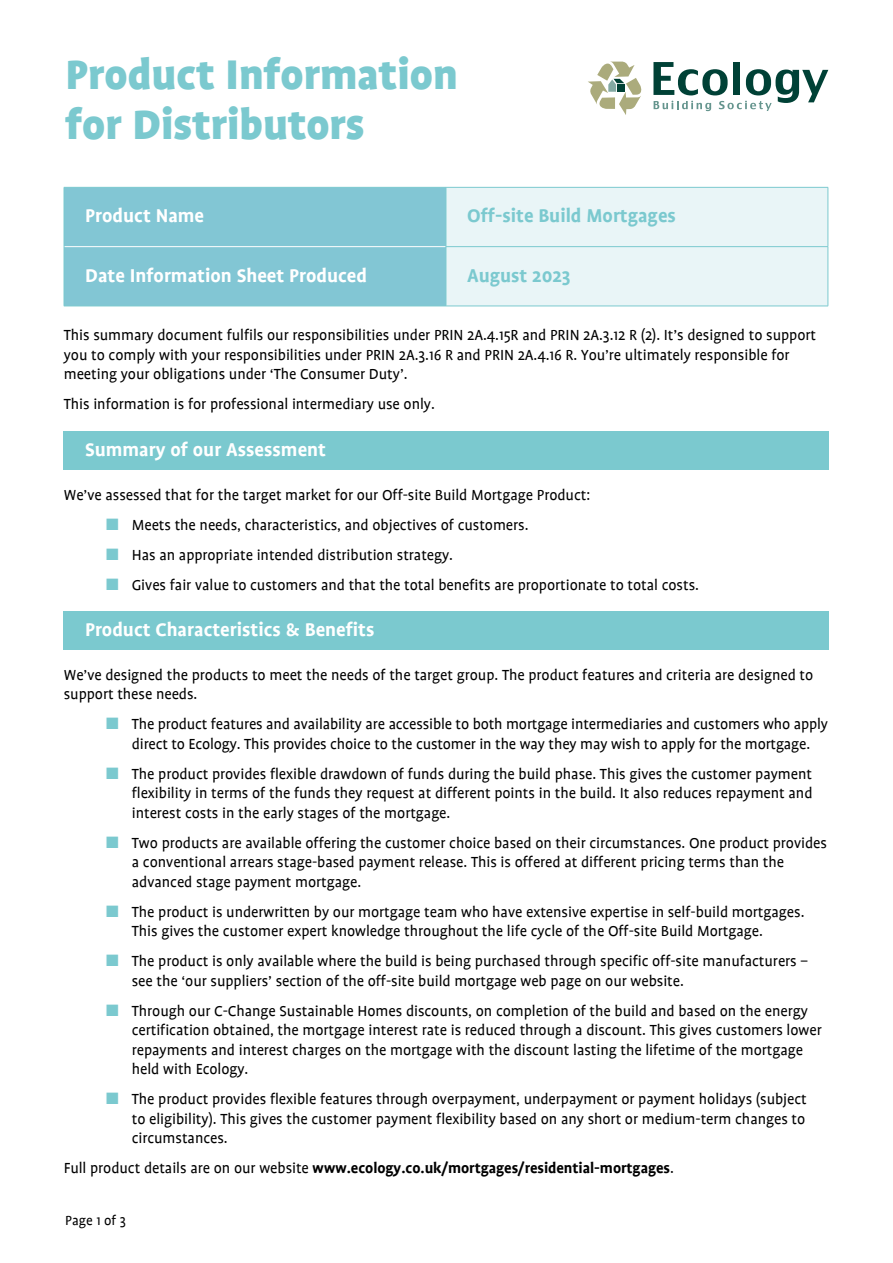
<style>
.page{position:relative;width:893px;height:1263px;background:#fff}
.page>*{position:absolute;margin:0;border:0;box-sizing:border-box;transform-origin:0 0}
.t1{font:900 46.8px/50.4px "Profile";color:#7bc9cf}
.t2{font:700 21px "Profile";color:#fff}
.t3{font:700 21px "Profile";color:#7bc9cf}
.t4{font:16.5px/19.5px "Profile";letter-spacing:-.005em;color:#000}
.t5{font:700 16.5px "Profile";letter-spacing:-.005em;color:#000}
.t6{font:15px "Profile";color:#000}
.s1{color:#7bc9cf}
.s2{font-weight:400}
</style>
<div class="page">
<svg style="left:653px;top:62px;width:175px;height:49px"></svg>
<svg style="left:588px;top:61px;width:54px;height:54px"></svg>
<div style="left:65px;top:188px;width:381px;height:118px;background:#82c6d4"></div>
<div style="left:447px;top:188px;width:381px;height:118px;background:#e9f5f7"></div>
<hr style="left:64px;top:246px;width:382px;height:1px;background:#fff">
<hr style="left:64px;top:187px;width:382px;height:1px;background:#7bc9cf">
<hr style="left:64px;top:188px;width:1px;height:59px;background:#7bc9cf">
<hr style="left:446px;top:187px;width:382px;height:1px;background:#7bc9cf">
<hr style="left:446px;top:188px;width:1px;height:58px;background:#7bc9cf">
<hr style="left:828px;top:188px;width:1px;height:58px;background:#7bc9cf">
<hr style="left:64px;top:247px;width:1px;height:59px;background:#7bc9cf">
<hr style="left:446px;top:247px;width:1px;height:59px;background:#7bc9cf">
<hr style="left:828px;top:247px;width:1px;height:59px;background:#7bc9cf">
<hr style="left:64px;top:306px;width:382px;height:1px;background:#7bc9cf">
<hr style="left:446px;top:306px;width:382px;height:1px;background:#7bc9cf">
<hr style="left:446px;top:246px;width:382px;height:1px;background:#7bc9cf">
<div style="left:64px;top:431px;width:765px;height:38px;background:#7bc9cf"></div>
<div style="left:64px;top:611px;width:765px;height:38px;background:#7bc9cf"></div>
<h1 class="t1" style="left:66px;top:48px;width:394px">Product Information for Distributors</h1>
<p class="t2" style="left:85px;top:205px;width:120px">Product Name</p>
<p class="t3" style="left:467px;top:205px;width:210px">Off-site Build Mortgages</p>
<p class="t2" style="left:85px;top:264px;width:283px">Date Information Sheet Produced</p>
<p class="t3" style="left:467px;top:264px;width:105px">August 2023</p>
<p class="t4" style="left:64px;top:326px;width:754px">This summary document fulfils our responsibilities under PRIN 2A.4.15R and PRIN 2A.3.12 R (2). It’s designed to support you to comply with your responsibilities under PRIN 2A.3.16 R and PRIN 2A.4.16 R. You’re ultimately responsible for meeting your obligations under ‘The Consumer Duty’.</p>
<p class="t4" style="left:64px;top:395px;width:373px">This information is for professional intermediary use only.</p>
<p class="t2" style="left:85px;top:438px;width:243px">Summary of our Assessment</p>
<p class="t4" style="left:64px;top:485px;width:528px">We’ve assessed that for the target market for our Off-site Build Mortgage Product:</p>
<p class="t4" style="left:106px;top:515px;width:424px"><span class="s1">■</span> Meets the needs, characteristics, and objectives of customers.</p>
<p class="t4" style="left:106px;top:545px;width:348px"><span class="s1">■</span> Has an appropriate intended distribution strategy.</p>
<p class="t4" style="left:106px;top:575px;width:594px"><span class="s1">■</span> Gives fair value to customers and that the total benefits are proportionate to total costs.</p>
<p class="t2" style="left:85px;top:618px;width:291px">Product Characteristics &amp; Benefits</p>
<p class="t4" style="left:64px;top:665px;width:751px">We’ve designed the products to meet the needs of the target group. The product features and criteria are designed to support these needs.</p>
<p class="t4" style="left:106px;top:714px;width:723px;text-align:center"><span class="s1">■</span> The product features and availability are accessible to both mortgage intermediaries and customers who apply direct to Ecology. This provides choice to the customer in the way they may wish to apply for the mortgage.</p>
<p class="t4" style="left:132px;top:764px;width:682px;text-align:justify;text-indent:-26px"><span class="s1">■</span> The product provides flexible drawdown of funds during the build phase. This gives the customer payment flexibility in terms of the funds they request at different points in the build. It also reduces repayment and interest costs in the early stages of the mortgage.</p>
<p class="t4" style="left:132px;top:833px;width:697px;text-indent:-26px"><span class="s1">■</span> Two products are available offering the customer choice based on their circumstances. One product provides a conventional arrears stage-based payment release. This is offered at different pricing terms than the advanced stage payment mortgage.</p>
<p class="t4" style="left:132px;top:902px;width:674px;text-indent:-26px"><span class="s1">■</span> The product is underwritten by our mortgage team who have extensive expertise in self-build mortgages.<br>This gives the customer expert knowledge throughout the life cycle of the Off-site Build Mortgage.</p>
<p class="t4" style="left:132px;top:951px;width:678px;text-indent:-26px"><span class="s1">■</span> The product is only available where the build is being purchased through specific off-site manufacturers – see the ‘our suppliers’ section of the off-site build mortgage web page on our website.</p>
<p class="t4" style="left:132px;top:1001px;width:691px;text-indent:-26px"><span class="s1">■</span> Through our C-Change Sustainable Homes discounts, on completion of the build and based on the energy certification obtained, the mortgage interest rate is reduced through a discount. This gives customers lower repayments and interest charges on the mortgage with the discount lasting the lifetime of the mortgage held with Ecology.</p>
<p class="t4" style="left:132px;top:1089px;width:676px;text-align:justify;text-indent:-26px"><span class="s1">■</span> The product provides flexible features through overpayment, underpayment or payment holidays (subject to eligibility). This gives the customer payment flexibility based on any short or medium-term changes to circumstances.</p>
<p class="t5" style="left:64px;top:1159px;width:612px"><span class="s2">Full product details are on our website</span> www.ecology.co.uk/mortgages/residential-mortgages<span class="s2">.</span></p>
<p class="t6" style="left:65px;top:1213px;width:62px">Page 1 of 3</p>
</div>
